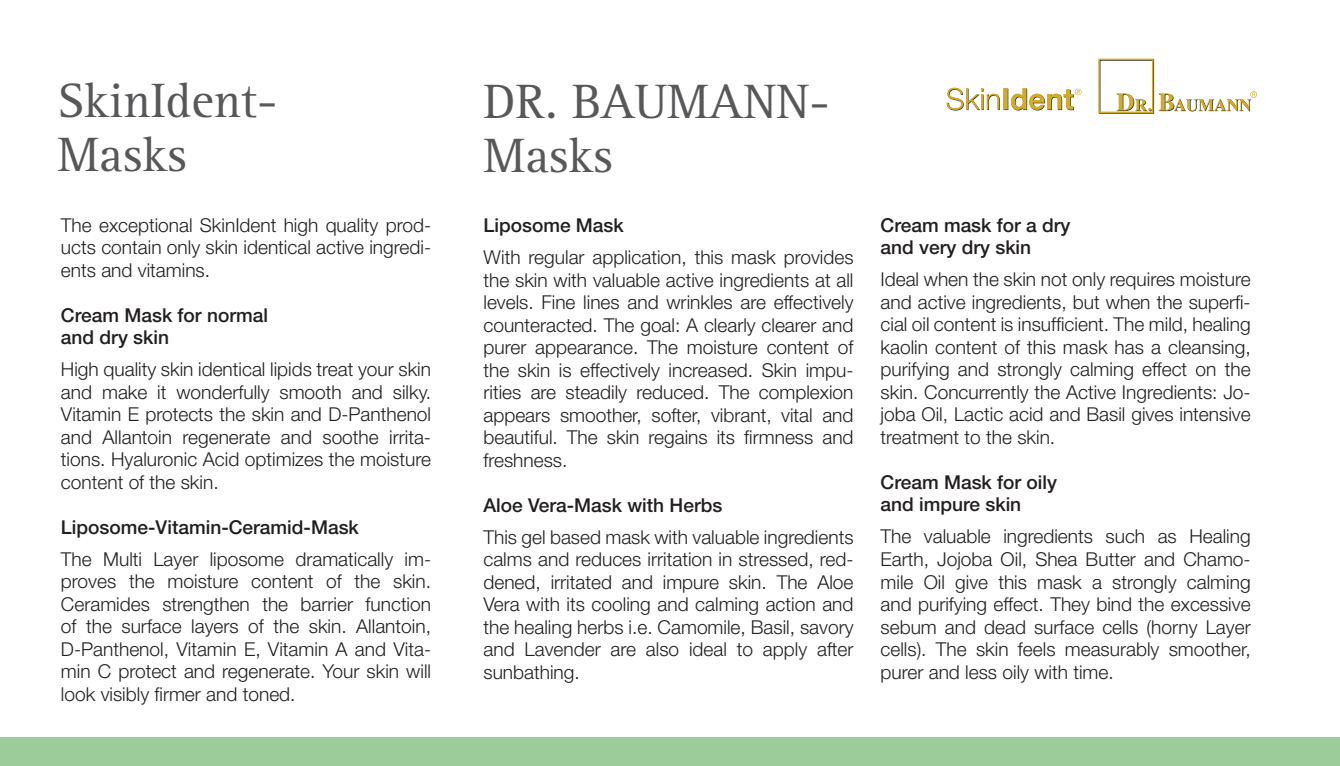
<style>
.page{position:relative;width:1340px;height:766px;background:#fff}
.page>*{position:absolute;margin:0;border:0;box-sizing:border-box;transform-origin:0 0}
.t1{font:49.73px/54px "Rotis Serif";color:#57585a}
.t2{font:300 19.12px/22.5px "Helvetica Neue";color:#231f20;text-align:justify}
.t3{font:500 19.12px/22.5px "Helvetica Neue";color:#231f20}
</style>
<div class="page">
<div style="left:0;top:737px;width:1339px;height:28px;background:#9ccc99"></div>
<svg style="left:946px;top:88px;width:135px;height:22px"></svg>
<div style="left:1098px;top:59px;width:55px;height:54px;border:2px solid #d1ab2a"></div>
<svg style="left:1116px;top:93px;width:35px;height:18px"></svg>
<svg style="left:1158px;top:91px;width:98px;height:20px"></svg>
<h1 class="t1" style="left:57px;top:75px;width:221px">SkinIdent-<br>Masks</h1>
<p class="t2" style="left:61px;top:213px;width:371px">The exceptional SkinIdent high quality prod&shy;ucts contain only skin identical active ingredi&shy;ents and vitamins.</p>
<p class="t3" style="left:61px;top:303px;width:208px">Cream Mask for normal and dry skin</p>
<p class="t2" style="left:61px;top:358px;width:371px">High quality skin identical lipids treat your skin and make it wonderfully smooth and silky.<br>Vitamin E protects the skin and D-Panthenol and Allantoin regenerate and soothe irrita&shy;tions. Hyaluronic Acid optimizes the moisture content of the skin.</p>
<p class="t3" style="left:61px;top:515px;width:299px">Liposome-Vitamin-Ceramid-Mask</p>
<p class="t2" style="left:61px;top:547px;width:371px">The Multi Layer liposome dramatically im&shy;proves the moisture content of the skin.<br>Ceramides strengthen the barrier function of the surface layers of the skin. Allantoin, D-Panthenol, Vitamin E, Vitamin A and Vita&shy;min C protect and regenerate. Your skin will look visibly firmer and toned.</p>
<h1 class="t1" style="left:483px;top:76px;width:348px">DR. BAUMANN-<br>Masks</h1>
<p class="t3" style="left:483px;top:214px;width:142px">Liposome Mask</p>
<p class="t2" style="left:483px;top:245px;width:371px">With regular application, this mask provides the skin with valuable active ingredients at all levels. Fine lines and wrinkles are effectively counteracted. The goal: A clearly clearer and purer appearance. The moisture content of the skin is effectively increased. Skin impu&shy;rities are steadily reduced. The complexion appears smoother, softer, vibrant, vital and beautiful. The skin regains its firmness and freshness.</p>
<p class="t3" style="left:483px;top:493px;width:240px">Aloe Vera-Mask with Herbs</p>
<p class="t2" style="left:483px;top:525px;width:371px">This gel based mask with valuable ingredients calms and reduces irritation in stressed, red&shy;dened, irritated and impure skin. The Aloe Vera with its cooling and calming action and the healing herbs i.e. Camomile, Basil, savory and Lavender are also ideal to apply after sunbathing.</p>
<p class="t3" style="left:880px;top:213px;width:191px">Cream mask for a dry and very dry skin</p>
<p class="t2" style="left:880px;top:268px;width:371px">Ideal when the skin not only requires moisture and active ingredients, but when the superfi&shy;cial oil content is insufficient. The mild, healing kaolin content of this mask has a cleansing, purifying and strongly calming effect on the skin. Concurrently the Active Ingredients: Jo&shy;joba Oil, Lactic acid and Basil gives intensive treatment to the skin.</p>
<p class="t3" style="left:880px;top:470px;width:178px">Cream Mask for oily and impure skin</p>
<p class="t2" style="left:880px;top:525px;width:371px">The valuable ingredients such as Healing Earth, Jojoba Oil, Shea Butter and Chamo&shy;mile Oil give this mask a strongly calming and purifying effect. They bind the excessive sebum and dead surface cells (horny Layer cells). The skin feels measurably smoother, purer and less oily with time.</p>
</div>
